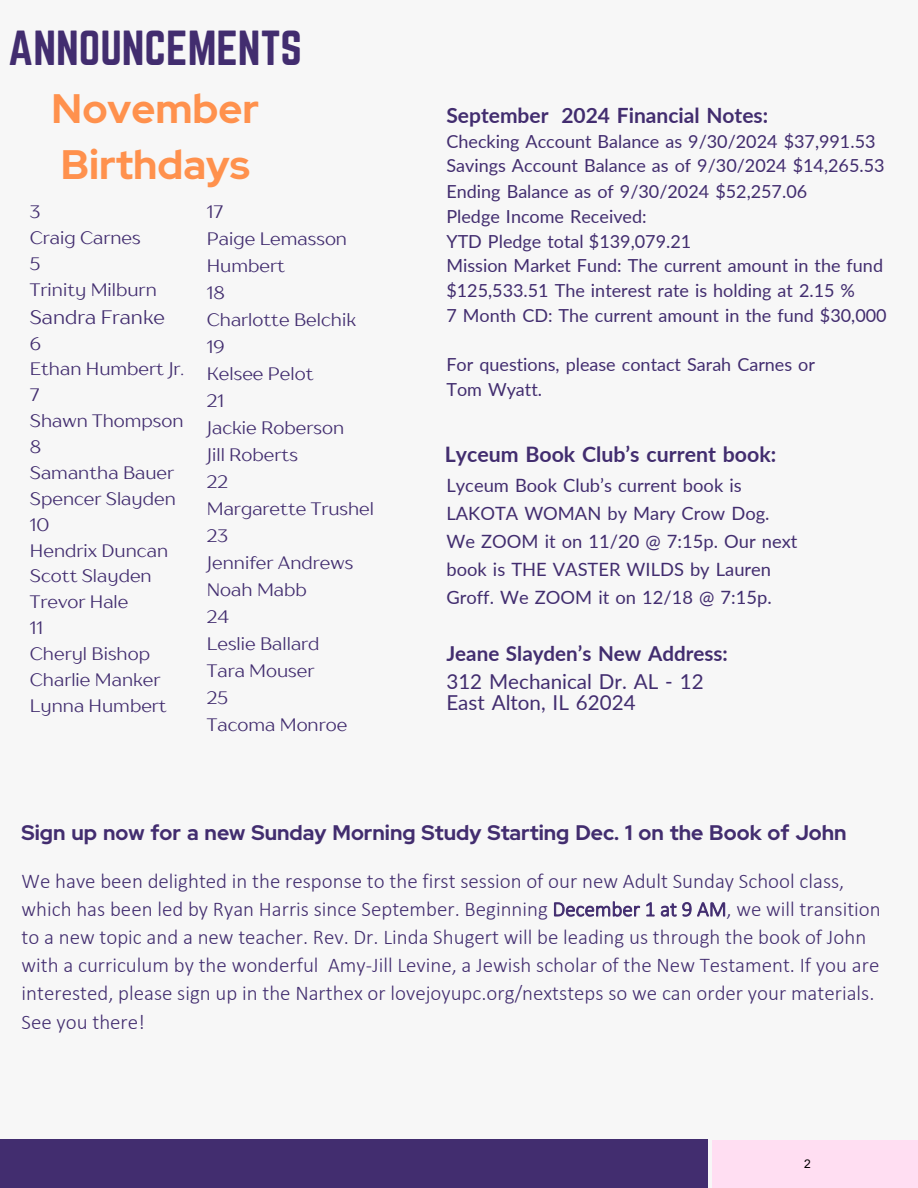
<style>
.page{position:relative;width:918px;height:1188px;background:#f7f7f7}
.page>*{position:absolute;margin:0;border:0;box-sizing:border-box;transform-origin:0 0}
.t1{font:43.05px "Norwester";color:#422d6f}
.t2{font:700 40.95px/56.1px "Red Hat Display";color:#ff914d}
.t3{font:700 21.3px "Lato";color:#422d6f}
.t4{font:300 21px/28.2px "Calibri";color:#422d6f}
.t5{font:700 21px "Red Hat Display";color:#422d6f}
.t6{font:700 21px "Lato";color:#422d6f}
.t7{font:700 20.55px/28px "Lato";color:#422d6f}
.t8{font:20.55px "Lato";color:#422d6f}
.t9{font:19.5px "TT Drugs";color:#422d6f}
.t10{font:18.3px/28.2px "Lato";color:#422d6f}
.t11{font:18px/24.9px "Lato";color:#422d6f}
.t12{font:18px/27px "TT Drugs";color:#422d6f}
.t13{font:12px "Arial";color:#000}
.s1{font-weight:400}
</style>
<div class="page">
<div style="left:0;top:1140px;width:708px;height:48px;background:#422d6f"></div>
<div style="left:712px;top:1140px;width:206px;height:48px;background:#ffdef2"></div>
<p class="t1" style="left:8px;top:22px;width:295px">ANNOUNCEMENTS</p>
<p class="t2" style="left:52px;top:80px;width:209px">November<br>Birthdays</p>
<p class="t12" style="left:30px;top:198px;width:12px">3</p>
<p class="t12" style="left:30px;top:224px;width:112px">Craig Carnes</p>
<p class="t12" style="left:30px;top:249px;width:12px">5</p>
<p class="t12" style="left:30px;top:275px;width:128px">Trinity Milburn</p>
<p class="t9" style="left:30px;top:305px;width:137px">Sandra Franke</p>
<p class="t12" style="left:30px;top:329px;width:13px">6</p>
<p class="t12" style="left:30px;top:355px;width:156px">Ethan Humbert Jr.</p>
<p class="t12" style="left:30px;top:381px;width:11px">7</p>
<p class="t12" style="left:30px;top:407px;width:155px">Shawn Thompson</p>
<p class="t12" style="left:30px;top:433px;width:13px">8</p>
<p class="t12" style="left:30px;top:459px;width:146px">Samantha Bauer</p>
<p class="t12" style="left:30px;top:485px;width:147px">Spencer Slayden</p>
<p class="t12" style="left:30px;top:510px;width:21px">10</p>
<p class="t12" style="left:30px;top:536px;width:140px">Hendrix Duncan</p>
<p class="t12" style="left:30px;top:562px;width:123px">Scott Slayden</p>
<p class="t12" style="left:30px;top:588px;width:100px">Trevor Hale</p>
<p class="t12" style="left:30px;top:614px;width:15px">11</p>
<p class="t12" style="left:30px;top:640px;width:122px">Cheryl Bishop</p>
<p class="t12" style="left:30px;top:666px;width:132px">Charlie Manker</p>
<p class="t12" style="left:30px;top:692px;width:138px">Lynna Humbert</p>
<p class="t12" style="left:207px;top:198px;width:18px">17</p>
<p class="t12" style="left:207px;top:225px;width:142px">Paige Lemasson<br>Humbert</p>
<p class="t12" style="left:207px;top:279px;width:20px">18</p>
<p class="t12" style="left:207px;top:306px;width:151px">Charlotte Belchik</p>
<p class="t12" style="left:207px;top:333px;width:19px">19</p>
<p class="t12" style="left:207px;top:360px;width:108px">Kelsee Pelot</p>
<p class="t12" style="left:207px;top:387px;width:19px">21</p>
<p class="t12" style="left:207px;top:414px;width:139px">Jackie Roberson</p>
<p class="t12" style="left:207px;top:441px;width:93px">Jill Roberts</p>
<p class="t12" style="left:207px;top:468px;width:23px">22</p>
<p class="t12" style="left:207px;top:495px;width:169px">Margarette Trushel</p>
<p class="t12" style="left:207px;top:522px;width:23px">23</p>
<p class="t12" style="left:207px;top:549px;width:148px">Jennifer Andrews</p>
<p class="t12" style="left:207px;top:576px;width:102px">Noah Mabb</p>
<p class="t12" style="left:207px;top:603px;width:24px">24</p>
<p class="t12" style="left:207px;top:630px;width:114px">Leslie Ballard</p>
<p class="t12" style="left:207px;top:657px;width:109px">Tara Mouser</p>
<p class="t12" style="left:207px;top:684px;width:23px">25</p>
<h3 class="t12" style="left:207px;top:711px;width:142px">Tacoma Monroe</h3>
<h4 class="t6" style="left:446px;top:103px;width:323px">September 2024 Financial Notes:</h4>
<h4 class="t11" style="left:446px;top:128px;width:442px">Checking Account Balance as 9/30/2024 $37,991.53<br>Savings Account Balance as of 9/30/2024 $14,265.53<br>Ending Balance as of 9/30/2024 $52,257.06<br>Pledge Income Received:<br>YTD Pledge total $139,079.21<br>Mission Market Fund: The current amount in the fund $125,533.51 The interest rate is holding at 2.15 %<br>7 Month CD: The current amount in the fund $30,000</h4>
<h4 class="t11" style="left:446px;top:352px;width:370px">For questions, please contact Sarah Carnes or<br>Tom Wyatt.</h4>
<h4 class="t3" style="left:445px;top:441px;width:333px">Lyceum Book Club’s current book:</h4>
<h4 class="t10" style="left:446px;top:471px;width:352px">Lyceum Book Club’s current book is<br>LAKOTA WOMAN by Mary Crow Dog.<br>We ZOOM it on 11/20 @ 7:15p. Our next book is THE VASTER WILDS by Lauren<br>Groff. We ZOOM it on 12/18 @ 7:15p.</h4>
<h4 class="t7" style="left:446px;top:639px;width:283px">Jeane Slayden’s New Address:<br><span class="s1">312 Mechanical Dr. AL - 12</span></h4>
<h4 class="t8" style="left:446px;top:690px;width:191px">East Alton, IL 62024</h4>
<h4 class="t5" style="left:22px;top:819px;width:827px">Sign up now for a new Sunday Morning Study Starting Dec. 1 on the Book of John</h4>
<h4 class="t4" style="left:22px;top:867px;width:861px">We have been delighted in the response to the first session of our new Adult Sunday School class, which has been led by Ryan Harris since September. Beginning December 1 at 9 AM, we will transition to a new topic and a new teacher. Rev. Dr. Linda Shugert will be leading us through the book of John with a curriculum by the wonderful Amy-Jill Levine, a Jewish scholar of the New Testament. If you are interested, please sign up in the Narthex or lovejoyupc.org/nextsteps so we can order your materials.<br>See you there!</h4>
<p class="t13" style="left:804px;top:1156px;width:8px">2</p>
</div>
